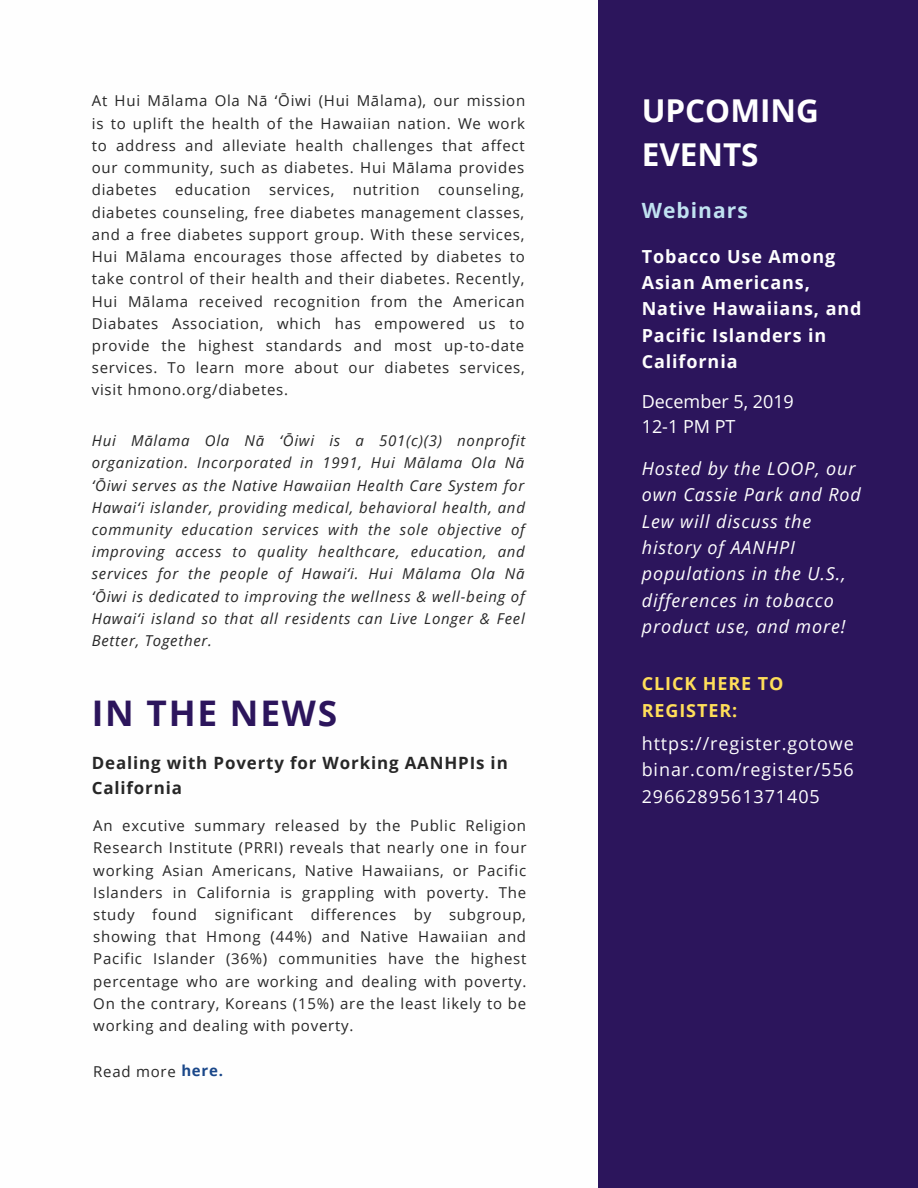
<style>
.page{position:relative;width:918px;height:1188px;background:#fff}
.page>*{position:absolute;margin:0;border:0;box-sizing:border-box;transform-origin:0 0}
.t1{font:700 35.25px "Open Sans";letter-spacing:.05em;color:#2c155c}
.t2{font:700 31.5px/43.8px "Open Sans";color:#fff}
.t3{font:700 21px "Open Sans";letter-spacing:.05em;color:#c0e2f1}
.t4{font:italic 18px/26.4px "Open Sans";letter-spacing:.05em;color:#fefefe}
.t5{font:700 18px/26.4px "Open Sans";letter-spacing:.05em;color:#fefefe}
.t6{font:18px/26.4px "Open Sans";letter-spacing:.05em;color:#fefefe;text-align:justify}
.t7{font:18px/24.8px "Open Sans";color:#fff}
.t8{font:700 18px/26.4px "Open Sans";letter-spacing:.05em;color:#ffde59}
.t9{font:700 16.95px/25.3px "Open Sans";letter-spacing:.05em;color:#272727}
.t10{font:15px/22.2px "Open Sans";letter-spacing:.05em;color:#272727;text-align:justify}
.t11{font:italic 15px/22.2px "Open Sans";letter-spacing:.05em;color:#272727;text-align:justify}
.s1{font-family:"Noto Sans"}
.s2{font-weight:700;color:#1a4789}
</style>
<div class="page">
<div style="left:598px;top:0;width:320px;height:1188px;background:#2c155c"></div>
<p class="t10" style="left:92px;top:90px;width:435px">At Hui Mālama Ola Nā <span class="s1">ʻ</span>Ōiwi (Hui Mālama), our mission is to uplift the health of the Hawaiian nation. We work to address and alleviate health challenges that affect our community, such as diabetes. Hui Mālama provides diabetes education services, nutrition counseling, diabetes counseling, free diabetes management classes, and a free diabetes support group. With these services, Hui Mālama encourages those affected by diabetes to take control of their health and their diabetes. Recently, Hui Mālama received recognition from the American Diabates Association, which has empowered us to provide the highest standards and most up-to-date services. To learn more about our diabetes services, visit hmono.org/diabetes.</p>
<p class="t11" style="left:92px;top:429px;width:435px">Hui Mālama Ola Nā <span class="s1">ʻ</span>Ōiwi is a 501(c)(3) nonprofit organization. Incorporated in 1991, Hui Mālama Ola Nā <span class="s1">ʻ</span>Ōiwi serves as the Native Hawaiian Health Care System for Hawai<span class="s1">ʻ</span>i islander, providing medical, behavioral health, and community education services with the sole objective of improving access to quality healthcare, education, and services for the people of Hawai<span class="s1">ʻ</span>i. Hui Mālama Ola Nā <span class="s1">ʻ</span>Ōiwi is dedicated to improving the wellness &amp; well-being of Hawai<span class="s1">ʻ</span>i island so that all residents can Live Longer &amp; Feel Better, Together.</p>
<h1 class="t1" style="left:92px;top:688px;width:247px">IN THE NEWS</h1>
<p class="t9" style="left:92px;top:750px;width:417px">Dealing with Poverty for Working AANHPIs in<br>California</p>
<p class="t10" style="left:93px;top:814px;width:435px">An excutive summary released by the Public Religion Research Institute (PRRI) reveals that nearly one in four working Asian Americans, Native Hawaiians, or Pacific Islanders in California is grappling with poverty. The study found significant differences by subgroup, showing that Hmong (44%) and Native Hawaiian and Pacific Islander (36%) communities have the highest percentage who are working and dealing with poverty.<br>On the contrary, Koreans (15%) are the least likely to be working and dealing with poverty.</p>
<p class="t10" style="left:93px;top:1060px;width:131px">Read more <span class="s2">here.</span></p>
<h2 class="t2" style="left:642px;top:88px;width:179px">UPCOMING<br>EVENTS</h2>
<h3 class="t3" style="left:642px;top:196px;width:108px">Webinars</h3>
<p class="t5" style="left:642px;top:242px;width:221px">Tobacco Use Among<br>Asian Americans,<br>Native Hawaiians, and<br>Pacific Islanders in<br>California</p>
<p class="t7" style="left:642px;top:389px;width:154px">December 5, 2019<br>12-1 PM PT</p>
<p class="t4" style="left:642px;top:454px;width:221px">Hosted by the LOOP, our own Cassie Park and Rod<br>Lew will discuss the history of AANHPI populations in the U.S., differences in tobacco product use, and more!</p>
<p class="t8" style="left:642px;top:670px;width:143px">CLICK HERE TO<br>REGISTER:</p>
<p class="t6" style="left:642px;top:730px;width:214px">https://register.gotowe binar.com/register/556<br>2966289561371405</p>
</div>
